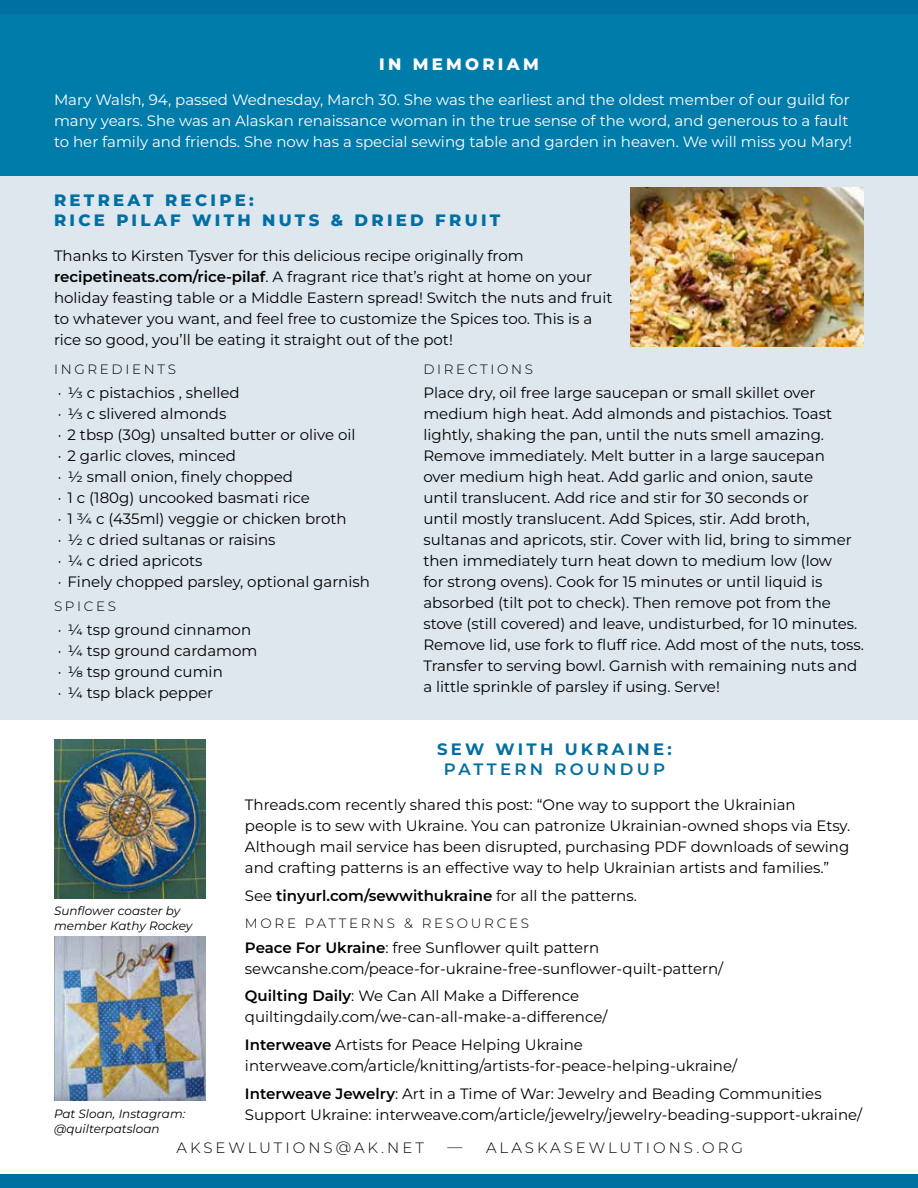
<style>
.page{position:relative;width:918px;height:1188px;background:#fff}
.page>*{position:absolute;margin:0;border:0;box-sizing:border-box;transform-origin:0 0}
.t1{font:800 16.5px/19.8px "Montserrat";letter-spacing:.2em;color:#006fa1}
.t2{font:700 16.5px "Montserrat";letter-spacing:.2em;color:#006fa1}
.t3{font:600 16.5px "Montserrat";letter-spacing:.2em;color:#006fa1}
.t4{font:800 16.5px "Montserrat";letter-spacing:.2em;color:#fff}
.t5{font:15px/21px "Montserrat";color:#000}
.t6{font:15px/21px "Montserrat";color:#fff}
.t7{font:600 15px "Montserrat";color:#000}
.t8{font:300 15px "Montserrat";letter-spacing:.2em;color:#000}
.t9{font:300 13.5px "Montserrat";letter-spacing:.2em;color:#000}
.t10{font:italic 12px/14.4px "Montserrat";color:#000}
.s1{font-weight:600}
.s2{font-weight:400}
</style>
<div class="page">
<div style="left:0;top:1174px;width:918px;height:14px;background:#006fa1"></div>
<div style="left:0;top:168px;width:918px;height:552px;background:#dee6ee"></div>
<img style="left:630px;top:188px;width:233px;height:159px">
<div style="left:0;top:0;width:918px;height:176px;background:#007cab"></div>
<img style="left:54px;top:740px;width:151px;height:159px">
<img style="left:54px;top:936px;width:152px;height:164px">
<div style="left:0;top:0;width:918px;height:14px;background:#006fa1"></div>
<p class="t4" style="left:379px;top:53px;width:161px">IN MEMORIAM</p>
<p class="t6" style="left:54px;top:89px;width:800px">Mary Walsh, 94, passed Wednesday, March 30. She was the earliest and the oldest member of our guild for many years. She was an Alaskan renaissance woman in the true sense of the word, and generous to a fault to her family and friends. She now has a special sewing table and garden in heaven. We will miss you Mary!</p>
<p class="t1" style="left:54px;top:190px;width:448px">RETREAT RECIPE:<br>RICE PILAF WITH NUTS &amp; DRIED FRUIT</p>
<p class="t5" style="left:54px;top:245px;width:560px">Thanks to Kirsten Tysver for this delicious recipe originally from <span class="s1">recipetineats.com/rice-pilaf</span>. A fragrant rice that’s right at home on your holiday feasting table or a Middle Eastern spread! Switch the nuts and fruit to whatever you want, and feel free to customize the Spices too. This is a rice so good, you’ll be eating it straight out of the pot!</p>
<p class="t9" style="left:54px;top:360px;width:123px">INGREDIENTS</p>
<p class="t5" style="left:58px;top:382px;width:313px">· 1/3 c pistachios , shelled<br>· 1/3 c slivered almonds<br>· 2 tbsp (30g) unsalted butter or olive oil<br>· 2 garlic cloves, minced<br>· 1/2 small onion, finely chopped<br>· 1 c (180g) uncooked basmati rice<br>· 1 3/4 c (435ml) veggie or chicken broth<br>· 1/2 c dried sultanas or raisins<br>· 1/4 c dried apricots<br>· Finely chopped parsley, optional garnish</p>
<p class="t9" style="left:54px;top:597px;width:64px">SPICES</p>
<p class="t5" style="left:58px;top:619px;width:201px">· 1/4 tsp ground cinnamon · 1/4 tsp ground cardamom · 1/8 tsp ground cumin<br>· 1/4 tsp black pepper</p>
<p class="t9" style="left:423px;top:360px;width:111px">DIRECTIONS</p>
<p class="t5" style="left:423px;top:382px;width:442px">Place dry, oil free large saucepan or small skillet over medium high heat. Add almonds and pistachios. Toast lightly, shaking the pan, until the nuts smell amazing.<br>Remove immediately. Melt butter in a large saucepan<br>over medium high heat. Add garlic and onion, saute<br>until translucent. Add rice and stir for 30 seconds or<br>until mostly translucent. Add Spices, stir. Add broth, sultanas and apricots, stir. Cover with lid, bring to simmer then immediately turn heat down to medium low (low<br>for strong ovens). Cook for 15 minutes or until liquid is absorbed (tilt pot to check). Then remove pot from the stove (still covered) and leave, undisturbed, for 10 minutes.<br>Remove lid, use fork to fluff rice. Add most of the nuts, toss.<br>Transfer to serving bowl. Garnish with remaining nuts and a little sprinkle of parsley if using. Serve!</p>
<p class="t10" style="left:54px;top:904px;width:140px">Sunflower coaster by member Kathy Rockey</p>
<p class="t10" style="left:54px;top:1106px;width:133px">Pat Sloan, Instagram: @quilterpatsloan</p>
<p class="t2" style="left:437px;top:739px;width:236px">SEW WITH UKRAINE:</p>
<p class="t3" style="left:444px;top:758px;width:223px">PATTERN ROUNDUP</p>
<p class="t5" style="left:245px;top:794px;width:607px">Threads.com recently shared this post: “One way to support the Ukrainian people is to sew with Ukraine. You can patronize Ukrainian-owned shops via Etsy.<br>Although mail service has been disrupted, purchasing PDF downloads of sewing and crafting patterns is an effective way to help Ukrainian artists and families.”</p>
<p class="t7" style="left:245px;top:885px;width:393px"><span class="s2">See</span> tinyurl.com/sewwithukraine <span class="s2">for all the patterns.</span></p>
<p class="t9" style="left:245px;top:914px;width:286px">MORE PATTERNS &amp; RESOURCES</p>
<p class="t5" style="left:245px;top:936px;width:477px"><span class="s1">Peace For Ukraine</span>: free Sunflower quilt pattern sewcanshe.com/peace-for-ukraine-free-sunflower-quilt-pattern/</p>
<p class="t5" style="left:245px;top:985px;width:364px"><span class="s1">Quilting Daily</span>: We Can All Make a Difference quiltingdaily.com/we-can-all-make-a-difference/</p>
<p class="t5" style="left:245px;top:1034px;width:494px"><span class="s1">Interweave</span> Artists for Peace Helping Ukraine interweave.com/article/knitting/artists-for-peace-helping-ukraine/</p>
<p class="t5" style="left:245px;top:1083px;width:619px"><span class="s1">Interweave Jewelry</span>: Art in a Time of War: Jewelry and Beading Communities<br>Support Ukraine: interweave.com/article/jewelry/jewelry-beading-support-ukraine/</p>
<p class="t8" style="left:177px;top:1138px;width:249px">AKSEWLUTIONS@AK.NET</p>
<p class="t8" style="left:447px;top:1138px;width:297px">— ALASKASEWLUTIONS.ORG</p>
</div>
